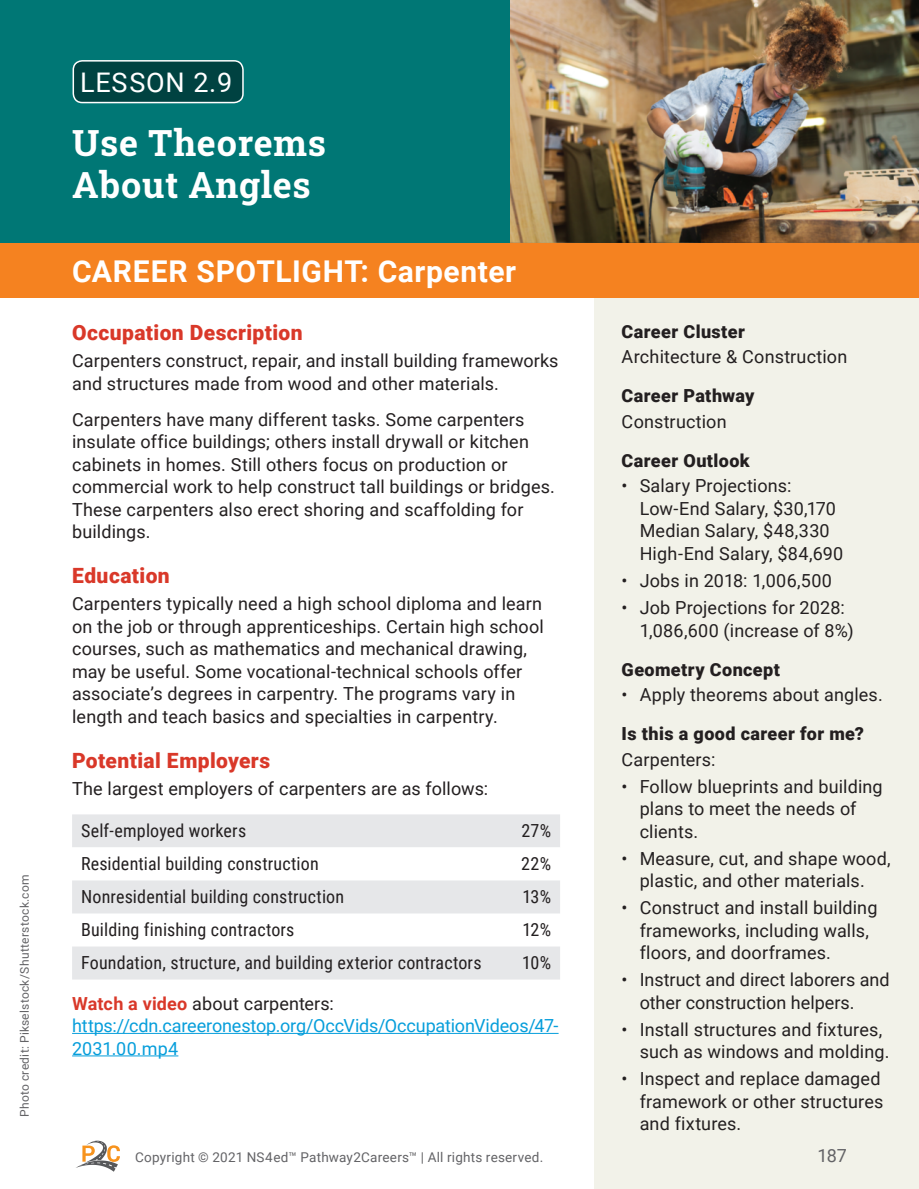
<style>
.page{position:relative;width:919px;height:1189px;background:#fff}
.page>*{position:absolute;margin:0;border:0;box-sizing:border-box;transform-origin:0 0}
.t1{font:700 36px/41.4px "Roboto Slab";letter-spacing:.02em;color:#fff}
.t2{font:700 30px "Roboto";letter-spacing:.02em;color:#fff}
.t3{font:27px "Roboto";letter-spacing:.025em;color:#fff}
.t4{font:900 21px "Roboto";letter-spacing:.02em;color:#d93829}
.t5{font:18px/22.5px "Roboto";letter-spacing:.005em;color:#231f20}
.t6{font:18px "Roboto Condensed";letter-spacing:.01em;color:#231f20}
.t7{font:18px/22.5px "Roboto";letter-spacing:-.005em;color:#069edb}
.t8{font:900 18px "Roboto";letter-spacing:.02em;color:#231f20}
.t9{font:18px "Roboto";color:#636366}
.t10{font:13.5px "Roboto";letter-spacing:.02em;color:#636366}
.t11{font:12px "Roboto";letter-spacing:.025em;color:#636366}
.s1{font-weight:700;color:#d93829}
.s2{color:#231f20}
</style>
<div class="page">
<div style="left:0;top:0;width:511px;height:243px;background:#007775"></div>
<img style="left:510px;top:0;width:408px;height:243px">
<div style="left:73px;top:61px;width:170px;height:41px;background:#004241;border-radius:9px"></div>
<div style="left:72px;top:60px;width:171px;height:43px;border:2px solid #fff;border-radius:9px"></div>
<div style="left:594px;top:297px;width:324px;height:891px;background:#f2f2e9"></div>
<hr style="left:72px;top:1032px;width:486px;height:1px;background:#069edb">
<hr style="left:72px;top:1055px;width:106px;height:1px;background:#069edb">
<div style="left:72px;top:814px;width:488px;height:33px;background:#e6e7e9"></div>
<svg style="left:72px;top:880px;width:488px;height:99px;fill:#e6e7e9"></svg>
<div style="left:0;top:243px;width:918px;height:54px;background:#f58220"></div>
<svg style="left:76px;top:1140px;width:44px;height:31px"></svg>
<p class="t11" style="left:16px;top:1116px;width:244px;rotate:-90deg">Photo credit: Pikselstock/Shutterstock.com</p>
<h3 class="t3" style="left:80px;top:63px;width:153px">LESSON 2.9</h3>
<h1 class="t1" style="left:72px;top:122px;width:255px">Use Theorems<br>About Angles</h1>
<h2 class="t2" style="left:72px;top:250px;width:445px">CAREER SPOTLIGHT: Carpenter</h2>
<p class="t4" style="left:72px;top:318px;width:232px">Occupation Description</p>
<p class="t5" style="left:72px;top:348px;width:487px">Carpenters construct, repair, and install building frameworks and structures made from wood and other materials.</p>
<p class="t5" style="left:72px;top:407px;width:484px">Carpenters have many different tasks. Some carpenters insulate office buildings; others install drywall or kitchen cabinets in homes. Still others focus on production or commercial work to help construct tall buildings or bridges.<br>These carpenters also erect shoring and scaffolding for buildings.</p>
<p class="t4" style="left:72px;top:561px;width:99px">Education</p>
<p class="t5" style="left:72px;top:591px;width:473px">Carpenters typically need a high school diploma and learn on the job or through apprenticeships. Certain high school courses, such as mathematics and mechanical drawing, may be useful. Some vocational-technical schools offer associate’s degrees in carpentry. The programs vary in length and teach basics and specialties in carpentry.</p>
<p class="t4" style="left:72px;top:745px;width:199px">Potential Employers</p>
<p class="t5" style="left:72px;top:776px;width:417px">The largest employers of carpenters are as follows:</p>
<p class="t6" style="left:81px;top:817px;width:166px">Self-employed workers</p>
<p class="t6" style="left:521px;top:817px;width:31px">27%</p>
<p class="t6" style="left:81px;top:850px;width:239px">Residential building construction</p>
<p class="t6" style="left:521px;top:850px;width:31px">22%</p>
<p class="t6" style="left:81px;top:883px;width:264px">Nonresidential building construction</p>
<p class="t6" style="left:522px;top:883px;width:30px">13%</p>
<p class="t6" style="left:81px;top:916px;width:215px">Building finishing contractors</p>
<p class="t6" style="left:522px;top:916px;width:30px">12%</p>
<p class="t6" style="left:81px;top:949px;width:402px">Foundation, structure, and building exterior contractors</p>
<p class="t6" style="left:522px;top:949px;width:30px">10%</p>
<p class="t7" style="left:72px;top:990px;width:487px"><span class="s1">Watch a video</span> <span class="s2">about carpenters: </span>https://cdn.careeronestop.org/OccVids/OccupationVideos/47-<br>2031.00.mp4</p>
<p class="t8" style="left:621px;top:319px;width:125px">Career Cluster</p>
<p class="t5" style="left:621px;top:345px;width:227px">Architecture &amp; Construction</p>
<p class="t8" style="left:621px;top:383px;width:134px">Career Pathway</p>
<p class="t5" style="left:621px;top:409px;width:106px">Construction</p>
<p class="t8" style="left:621px;top:448px;width:129px">Career Outlook</p>
<p class="t5" style="left:639px;top:474px;width:205px;text-indent:-18px">• Salary Projections:<br>Low-End Salary, $30,170<br>Median Salary, $48,330<br>High-End Salary, $84,690</p>
<p class="t5" style="left:621px;top:568px;width:212px">• Jobs in 2018: 1,006,500</p>
<p class="t5" style="left:639px;top:595px;width:215px;text-indent:-18px">• Job Projections for 2028:<br>1,086,600 (increase of 8%)</p>
<p class="t8" style="left:621px;top:656px;width:160px">Geometry Concept</p>
<p class="t5" style="left:621px;top:682px;width:262px">• Apply theorems about angles.</p>
<p class="t8" style="left:621px;top:721px;width:244px">Is this a good career for me?</p>
<p class="t5" style="left:621px;top:747px;width:95px">Carpenters:</p>
<p class="t5" style="left:639px;top:774px;width:244px;text-indent:-18px">• Follow blueprints and building plans to meet the needs of clients.</p>
<p class="t5" style="left:621px;top:846px;width:270px;text-align:center">• Measure, cut, and shape wood, plastic, and other materials.</p>
<p class="t5" style="left:639px;top:895px;width:239px;text-indent:-18px">• Construct and install building frameworks, including walls, floors, and doorframes.</p>
<p class="t5" style="left:639px;top:967px;width:251px;text-indent:-18px">• Instruct and direct laborers and other construction helpers.</p>
<p class="t5" style="left:639px;top:1017px;width:251px;text-indent:-18px">• Install structures and fixtures, such as windows and molding.</p>
<p class="t5" style="left:639px;top:1066px;width:245px;text-indent:-18px">• Inspect and replace damaged framework or other structures and fixtures.</p>
<p class="t10" style="left:135px;top:1147px;width:409px">Copyright © 2021 NS4ed™ Pathway2Careers™ | All rights reserved.</p>
<p class="t9" style="left:817px;top:1142px;width:31px">187</p>
</div>
